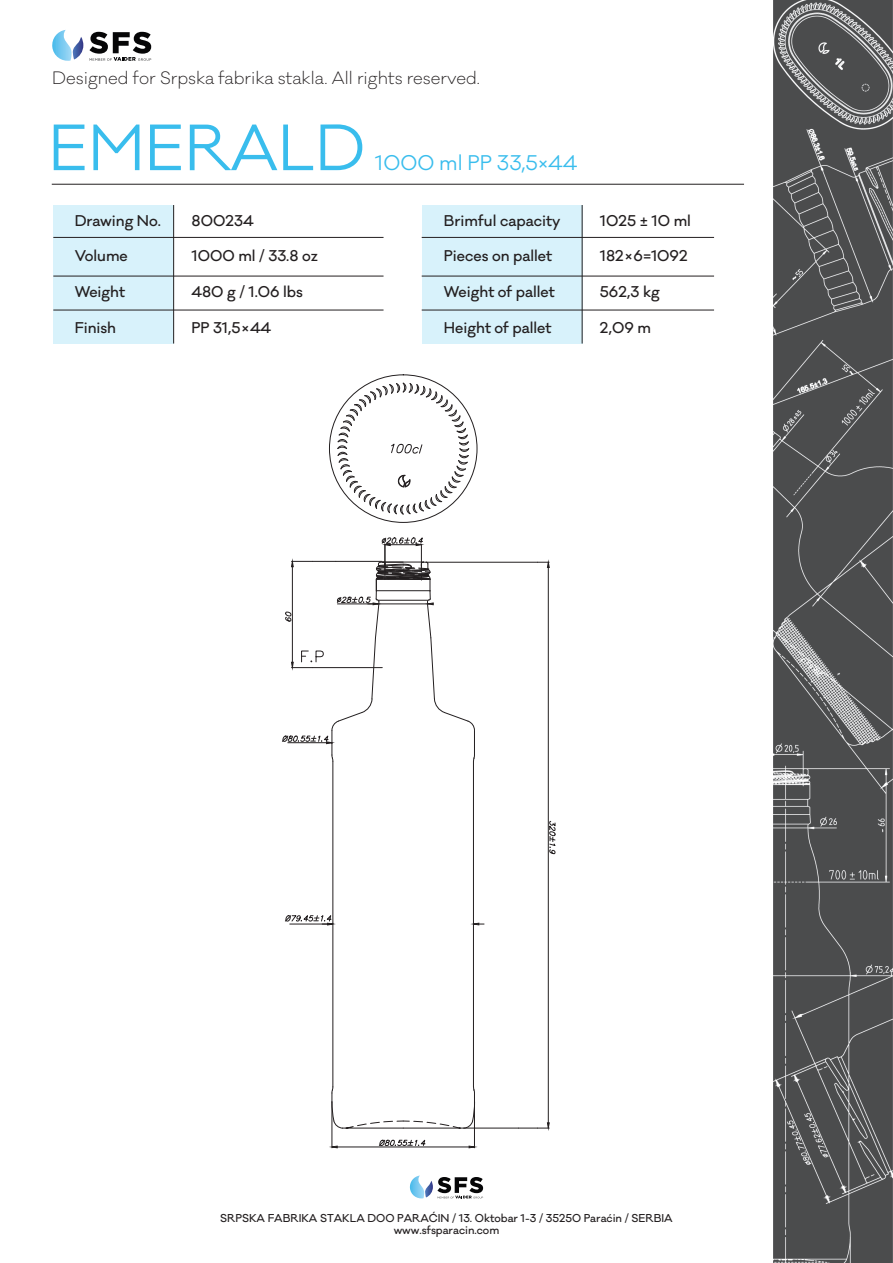
<style>
.page{position:relative;width:893px;height:1263px;background:#fff}
.page>*{position:absolute;margin:0;border:0;box-sizing:border-box;transform-origin:0 0}
.t1{font:60px "Galano Classic";color:#39bded}
.t2{font:19.5px "Galano Classic";color:#39bded}
.t3{font:300 16.5px "Galano Classic";color:#231f20}
.t4{font:500 14.25px "Galano Classic";color:#231f20}
.t5{font:500 10.5px/12.6px "Galano Classic";color:#231f20;text-align:center}
</style>
<div class="page">
<div style="left:53px;top:205px;width:121px;height:139px;background:#d8f2fb"></div>
<div style="left:422px;top:205px;width:160px;height:139px;background:#d8f2fb"></div>
<hr style="left:52px;top:184px;width:692px;height:1px;background:#231f20">
<hr style="left:53px;top:237px;width:331px;height:1px;background:#231f20">
<hr style="left:53px;top:276px;width:331px;height:1px;background:#231f20">
<hr style="left:53px;top:310px;width:331px;height:1px;background:#231f20">
<hr style="left:422px;top:237px;width:292px;height:1px;background:#231f20">
<hr style="left:422px;top:276px;width:292px;height:1px;background:#231f20">
<hr style="left:422px;top:310px;width:292px;height:1px;background:#231f20">
<hr style="left:173px;top:205px;width:1px;height:139px;background:#231f20">
<hr style="left:582px;top:205px;width:1px;height:139px;background:#231f20">
<img style="left:774px;top:0;width:119px;height:1263px">
<hr style="left:473px;top:761px;width:1px;height:326px;background:#231f20">
<svg style="left:337px;top:382px;width:132px;height:133px"></svg>
<hr style="left:548px;top:567px;width:1px;height:556px;background:#231f20">
<svg style="left:537px;top:561px;width:13px;height:7px"></svg>
<svg style="left:518px;top:1122px;width:32px;height:7px"></svg>
<svg style="left:549px;top:821px;width:7px;height:33px"></svg>
<hr style="left:426px;top:562px;width:111px;height:1px;background:#231f20">
<svg style="left:474px;top:922px;width:10px;height:4px"></svg>
<svg style="left:285px;top:914px;width:48px;height:12px"></svg>
<hr style="left:474px;top:1102px;width:1px;height:46px;background:#231f20">
<hr style="left:332px;top:1102px;width:1px;height:46px;background:#231f20">
<hr style="left:337px;top:1147px;width:132px;height:1px;background:#231f20">
<svg style="left:468px;top:1145px;width:6px;height:3px"></svg>
<svg style="left:331px;top:1145px;width:7px;height:3px"></svg>
<svg style="left:379px;top:1139px;width:47px;height:7px"></svg>
<hr style="left:333px;top:761px;width:1px;height:326px;background:#231f20">
<svg style="left:282px;top:537px;width:193px;height:225px"></svg>
<svg style="left:331px;top:1086px;width:145px;height:43px"></svg>
<hr style="left:464px;top:1128px;width:54px;height:1px;background:#231f20">
<svg style="left:52px;top:30px;width:31px;height:31px"></svg>
<svg style="left:89px;top:32px;width:62px;height:29px"></svg>
<svg style="left:409px;top:1175px;width:74px;height:24px"></svg>
<p class="t3" style="left:52px;top:67px;width:429px">Designed for Srpska fabrika stakla. All rights reserved.</p>
<h1 class="t1" style="left:48px;top:109px;width:319px">EMERALD</h1>
<h2 class="t2" style="left:375px;top:150px;width:204px">1000 ml PP 33,5×44</h2>
<p class="t4" style="left:75px;top:211px;width:88px">Drawing No.</p>
<p class="t4" style="left:75px;top:247px;width:55px">Volume</p>
<p class="t4" style="left:75px;top:283px;width:52px">Weight</p>
<p class="t4" style="left:75px;top:318px;width:43px">Finish</p>
<p class="t4" style="left:192px;top:211px;width:64px">800234</p>
<p class="t4" style="left:192px;top:247px;width:128px">1000 ml / 33.8 oz</p>
<p class="t4" style="left:192px;top:283px;width:113px">480 g / 1.06 lbs</p>
<p class="t4" style="left:192px;top:318px;width:81px">PP 31,5×44</p>
<p class="t4" style="left:444px;top:211px;width:118px">Brimful capacity</p>
<p class="t4" style="left:444px;top:247px;width:110px">Pieces on pallet</p>
<p class="t4" style="left:444px;top:283px;width:112px">Weight of pallet</p>
<p class="t4" style="left:444px;top:318px;width:109px">Height of pallet</p>
<p class="t4" style="left:600px;top:211px;width:93px">1025 ± 10 ml</p>
<p class="t4" style="left:600px;top:247px;width:89px">182×6=1092</p>
<p class="t4" style="left:600px;top:283px;width:62px">562,3 kg</p>
<p class="t4" style="left:600px;top:318px;width:53px">2,09 m</p>
<p class="t5" style="left:220px;top:1212px;width:454px">SRPSKA FABRIKA STAKLA DOO PARAĆIN / 13. Oktobar 1-3 / 35250 Paraćin / SERBIA www.sfsparacin.com</p>
</div>
